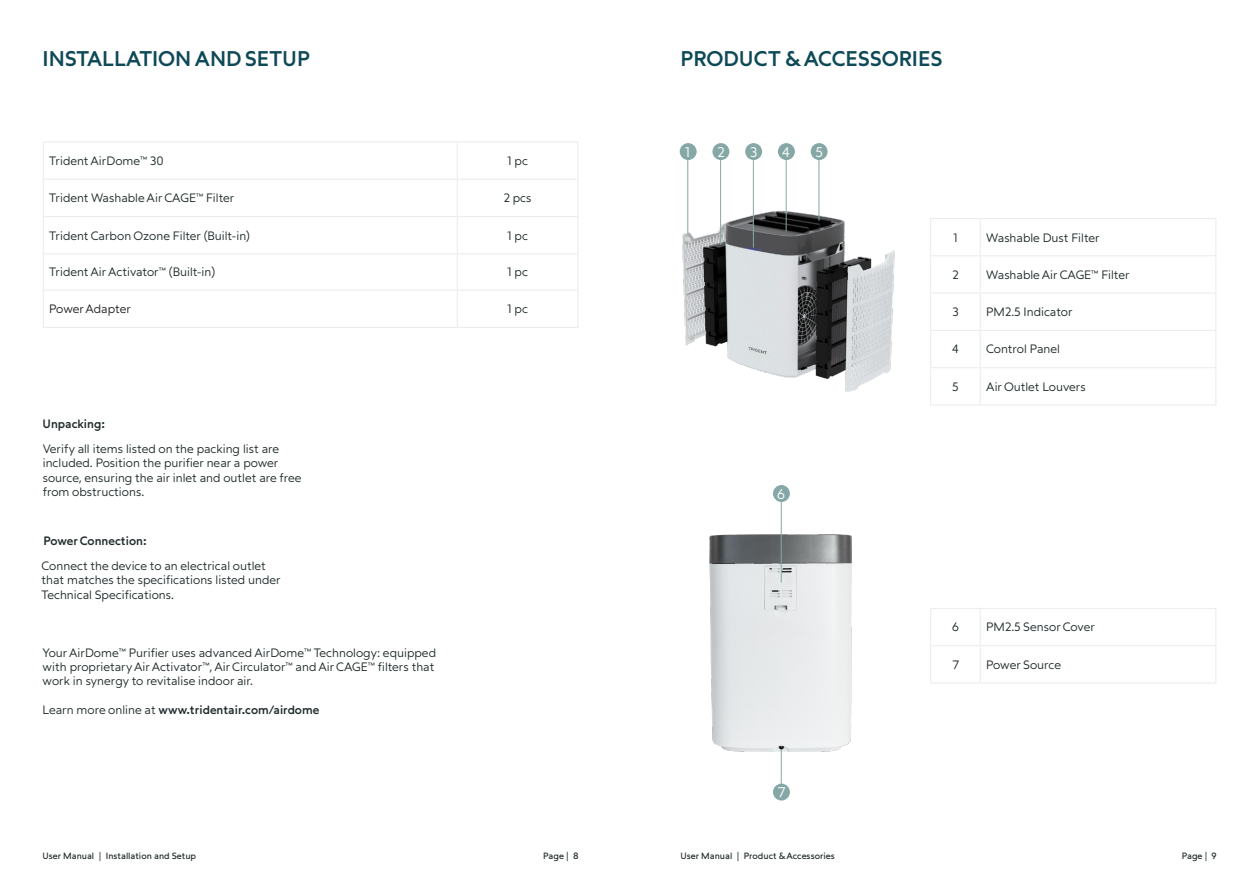
<style>
.page{position:relative;width:1259px;height:893px;background:#fff}
.page>*{position:absolute;margin:0;border:0;box-sizing:border-box;transform-origin:0 0}
.HEADING_14_pt{font:21px "Seitu";color:#0e4958}
.Body_8_pt{font:13.8px "Seitu";color:#fff}
.Body_8_pt-2{font:12px/14.4px "Seitu";color:#1f2a2a}
.Body_8_pt-3{font:12px "Seitu";letter-spacing:-.005em;color:#231f20}
.TOC_10_pt{font:12px "Seitu";color:#1f2a2a}
.t1{font:9px "Seitu";color:#1f2a2a}
</style>
<div class="page">
<img style="left:682px;top:177px;width:213px;height:215px">
<hr style="left:43px;top:141px;width:414px;height:1px;background:#ededed">
<hr style="left:43px;top:142px;width:1px;height:37px;background:#ededed">
<hr style="left:457px;top:141px;width:121px;height:1px;background:#ededed">
<hr style="left:457px;top:142px;width:1px;height:37px;background:#ededed">
<hr style="left:577px;top:142px;width:1px;height:37px;background:#ededed">
<hr style="left:43px;top:179px;width:414px;height:1px;background:#ededed">
<hr style="left:43px;top:180px;width:1px;height:36px;background:#ededed">
<hr style="left:457px;top:179px;width:121px;height:1px;background:#ededed">
<hr style="left:457px;top:180px;width:1px;height:36px;background:#ededed">
<hr style="left:577px;top:180px;width:1px;height:36px;background:#ededed">
<hr style="left:43px;top:216px;width:414px;height:1px;background:#ededed">
<hr style="left:43px;top:217px;width:1px;height:36px;background:#ededed">
<hr style="left:457px;top:216px;width:121px;height:1px;background:#ededed">
<hr style="left:457px;top:217px;width:1px;height:36px;background:#ededed">
<hr style="left:577px;top:217px;width:1px;height:36px;background:#ededed">
<hr style="left:43px;top:253px;width:414px;height:1px;background:#ededed">
<hr style="left:43px;top:254px;width:1px;height:36px;background:#ededed">
<hr style="left:457px;top:253px;width:121px;height:1px;background:#ededed">
<hr style="left:457px;top:254px;width:1px;height:36px;background:#ededed">
<hr style="left:577px;top:254px;width:1px;height:36px;background:#ededed">
<hr style="left:43px;top:290px;width:414px;height:1px;background:#ededed">
<hr style="left:43px;top:291px;width:1px;height:36px;background:#ededed">
<hr style="left:457px;top:290px;width:121px;height:1px;background:#ededed">
<hr style="left:457px;top:291px;width:1px;height:36px;background:#ededed">
<hr style="left:577px;top:291px;width:1px;height:36px;background:#ededed">
<hr style="left:43px;top:327px;width:414px;height:1px;background:#ededed">
<hr style="left:457px;top:327px;width:121px;height:1px;background:#ededed">
<hr style="left:930px;top:608px;width:50px;height:1px;background:#ededed">
<hr style="left:930px;top:609px;width:1px;height:36px;background:#ededed">
<hr style="left:980px;top:608px;width:236px;height:1px;background:#ededed">
<hr style="left:979px;top:609px;width:1px;height:36px;background:#ededed">
<hr style="left:1215px;top:609px;width:1px;height:36px;background:#ededed">
<hr style="left:930px;top:645px;width:50px;height:1px;background:#ededed">
<hr style="left:930px;top:646px;width:1px;height:36px;background:#ededed">
<hr style="left:980px;top:645px;width:236px;height:1px;background:#ededed">
<hr style="left:979px;top:646px;width:1px;height:36px;background:#ededed">
<hr style="left:1215px;top:646px;width:1px;height:36px;background:#ededed">
<hr style="left:930px;top:682px;width:50px;height:1px;background:#ededed">
<hr style="left:980px;top:682px;width:236px;height:1px;background:#ededed">
<hr style="left:930px;top:218px;width:50px;height:1px;background:#ededed">
<hr style="left:930px;top:219px;width:1px;height:36px;background:#ededed">
<hr style="left:980px;top:218px;width:236px;height:1px;background:#ededed">
<hr style="left:979px;top:219px;width:1px;height:36px;background:#ededed">
<hr style="left:1215px;top:219px;width:1px;height:36px;background:#ededed">
<hr style="left:930px;top:255px;width:50px;height:1px;background:#ededed">
<hr style="left:930px;top:256px;width:1px;height:36px;background:#ededed">
<hr style="left:980px;top:255px;width:236px;height:1px;background:#ededed">
<hr style="left:979px;top:256px;width:1px;height:36px;background:#ededed">
<hr style="left:1215px;top:256px;width:1px;height:36px;background:#ededed">
<hr style="left:930px;top:292px;width:50px;height:2px;background:#ededed">
<hr style="left:930px;top:294px;width:1px;height:36px;background:#ededed">
<hr style="left:980px;top:292px;width:236px;height:2px;background:#ededed">
<hr style="left:979px;top:294px;width:1px;height:36px;background:#ededed">
<hr style="left:1215px;top:294px;width:1px;height:36px;background:#ededed">
<hr style="left:930px;top:330px;width:50px;height:1px;background:#ededed">
<hr style="left:930px;top:331px;width:1px;height:36px;background:#ededed">
<hr style="left:980px;top:330px;width:236px;height:1px;background:#ededed">
<hr style="left:979px;top:331px;width:1px;height:36px;background:#ededed">
<hr style="left:1215px;top:331px;width:1px;height:36px;background:#ededed">
<hr style="left:930px;top:367px;width:50px;height:1px;background:#ededed">
<hr style="left:930px;top:368px;width:1px;height:36px;background:#ededed">
<hr style="left:980px;top:367px;width:236px;height:1px;background:#ededed">
<hr style="left:979px;top:368px;width:1px;height:36px;background:#ededed">
<hr style="left:1215px;top:368px;width:1px;height:36px;background:#ededed">
<hr style="left:930px;top:404px;width:50px;height:1px;background:#ededed">
<hr style="left:980px;top:404px;width:236px;height:1px;background:#ededed">
<img style="left:709px;top:534px;width:142px;height:217px">
<div style="left:679px;top:142px;width:18px;height:19px;background:#85a8a6;border-radius:50%"></div>
<div style="left:678px;top:141px;width:20px;height:21px;border:2px solid #fff;border-radius:50%"></div>
<div style="left:711px;top:142px;width:19px;height:19px;background:#85a8a6;border-radius:50%"></div>
<div style="left:710px;top:141px;width:21px;height:21px;border:2px solid #fff;border-radius:50%"></div>
<div style="left:744px;top:142px;width:19px;height:19px;background:#85a8a6;border-radius:50%"></div>
<div style="left:743px;top:141px;width:21px;height:21px;border:2px solid #fff;border-radius:50%"></div>
<div style="left:777px;top:142px;width:18px;height:19px;background:#85a8a6;border-radius:50%"></div>
<div style="left:776px;top:141px;width:20px;height:21px;border:2px solid #fff;border-radius:50%"></div>
<div style="left:810px;top:142px;width:18px;height:19px;background:#85a8a6;border-radius:50%"></div>
<div style="left:809px;top:141px;width:20px;height:21px;border:2px solid #fff;border-radius:50%"></div>
<hr style="left:687px;top:160px;width:1px;height:74px;background:#85a8a6">
<hr style="left:720px;top:160px;width:1px;height:84px;background:#85a8a6">
<hr style="left:753px;top:160px;width:1px;height:88px;background:#85a8a6">
<hr style="left:786px;top:160px;width:1px;height:72px;background:#85a8a6">
<hr style="left:818px;top:160px;width:1px;height:61px;background:#85a8a6">
<div style="left:772px;top:783px;width:19px;height:18px;background:#85a8a6;border-radius:50%"></div>
<div style="left:771px;top:782px;width:20px;height:20px;border:2px solid #fff;border-radius:50%"></div>
<div style="left:772px;top:484px;width:19px;height:19px;background:#85a8a6;border-radius:50%"></div>
<div style="left:771px;top:483px;width:20px;height:21px;border:2px solid #fff;border-radius:50%"></div>
<hr style="left:781px;top:501px;width:1px;height:82px;background:#85a8a6">
<hr style="left:781px;top:750px;width:1px;height:37px;background:#85a8a6">
<p class="HEADING_14_pt" style="left:43px;top:46px;width:269px">INSTALLATION AND SETUP</p>
<p class="Body_8_pt-2" style="left:49px;top:153px;width:116px">Trident AirDome™ 30</p>
<p class="Body_8_pt-2" style="left:507px;top:153px;width:22px">1 pc</p>
<p class="Body_8_pt-2" style="left:49px;top:191px;width:187px">Trident Washable Air CAGE™ Filter</p>
<p class="Body_8_pt-2" style="left:504px;top:191px;width:29px">2 pcs</p>
<p class="Body_8_pt-2" style="left:49px;top:228px;width:202px">Trident Carbon Ozone Filter (Built-in)</p>
<p class="Body_8_pt-2" style="left:507px;top:228px;width:22px">1 pc</p>
<p class="Body_8_pt-2" style="left:49px;top:265px;width:167px">Trident Air Activator™ (Built-in)</p>
<p class="Body_8_pt-2" style="left:507px;top:265px;width:22px">1 pc</p>
<p class="Body_8_pt-3" style="left:49px;top:301px;width:83px">Power Adapter</p>
<p class="Body_8_pt-2" style="left:507px;top:302px;width:22px">1 pc</p>
<p class="Body_8_pt-2" style="left:43px;top:416px;width:64px">Unpacking:</p>
<p class="Body_8_pt-2" style="left:43px;top:441px;width:260px">Verify all items listed on the packing list are included. Position the purifier near a power source, ensuring the air inlet and outlet are free from obstructions.</p>
<p class="Body_8_pt-2" style="left:43px;top:533px;width:105px">Power Connection:</p>
<p class="Body_8_pt-2" style="left:42px;top:558px;width:241px">Connect the device to an electrical outlet that matches the specifications listed under<br>Technical Specifications.</p>
<p class="Body_8_pt-2" style="left:43px;top:645px;width:395px">Your AirDome™ Purifier uses advanced AirDome™ Technology: equipped with proprietary Air Activator™, Air Circulator™ and Air CAGE™ filters that work in synergy to revitalise indoor air.</p>
<p class="Body_8_pt-2" style="left:43px;top:703px;width:278px">Learn more online at www.tridentair.com/airdome</p>
<p class="t1" style="left:43px;top:850px;width:155px">User Manual | Installation and Setup</p>
<p class="t1" style="left:543px;top:850px;width:37px">Page | 8</p>
<p class="HEADING_14_pt" style="left:680px;top:46px;width:263px">PRODUCT &amp; ACCESSORIES</p>
<p class="Body_8_pt" style="left:685px;top:143px;width:7px">1</p>
<p class="Body_8_pt" style="left:717px;top:143px;width:9px">2</p>
<p class="Body_8_pt" style="left:750px;top:143px;width:9px">3</p>
<p class="Body_8_pt" style="left:782px;top:143px;width:9px">4</p>
<p class="Body_8_pt" style="left:815px;top:143px;width:9px">5</p>
<p class="Body_8_pt" style="left:777px;top:485px;width:9px">6</p>
<p class="Body_8_pt" style="left:777px;top:784px;width:9px">7</p>
<p class="TOC_10_pt" style="left:953px;top:230px;width:6px">1</p>
<p class="Body_8_pt-2" style="left:986px;top:230px;width:115px">Washable Dust Filter</p>
<p class="TOC_10_pt" style="left:952px;top:267px;width:8px">2</p>
<p class="Body_8_pt-2" style="left:986px;top:267px;width:145px">Washable Air CAGE™ Filter</p>
<p class="TOC_10_pt" style="left:952px;top:304px;width:8px">3</p>
<p class="Body_8_pt-2" style="left:986px;top:305px;width:88px">PM2.5 Indicator</p>
<p class="TOC_10_pt" style="left:952px;top:342px;width:8px">4</p>
<p class="Body_8_pt-2" style="left:986px;top:342px;width:75px">Control Panel</p>
<p class="TOC_10_pt" style="left:952px;top:379px;width:8px">5</p>
<p class="Body_8_pt-2" style="left:986px;top:379px;width:101px">Air Outlet Louvers</p>
<p class="TOC_10_pt" style="left:952px;top:620px;width:8px">6</p>
<p class="Body_8_pt-2" style="left:986px;top:620px;width:110px">PM2.5 Sensor Cover</p>
<p class="TOC_10_pt" style="left:952px;top:657px;width:8px">7</p>
<p class="Body_8_pt-2" style="left:986px;top:657px;width:76px">Power Source</p>
<p class="t1" style="left:680px;top:850px;width:156px">User Manual | Product &amp; Accessories</p>
<p class="t1" style="left:1181px;top:850px;width:36px">Page | 9</p>
</div>
